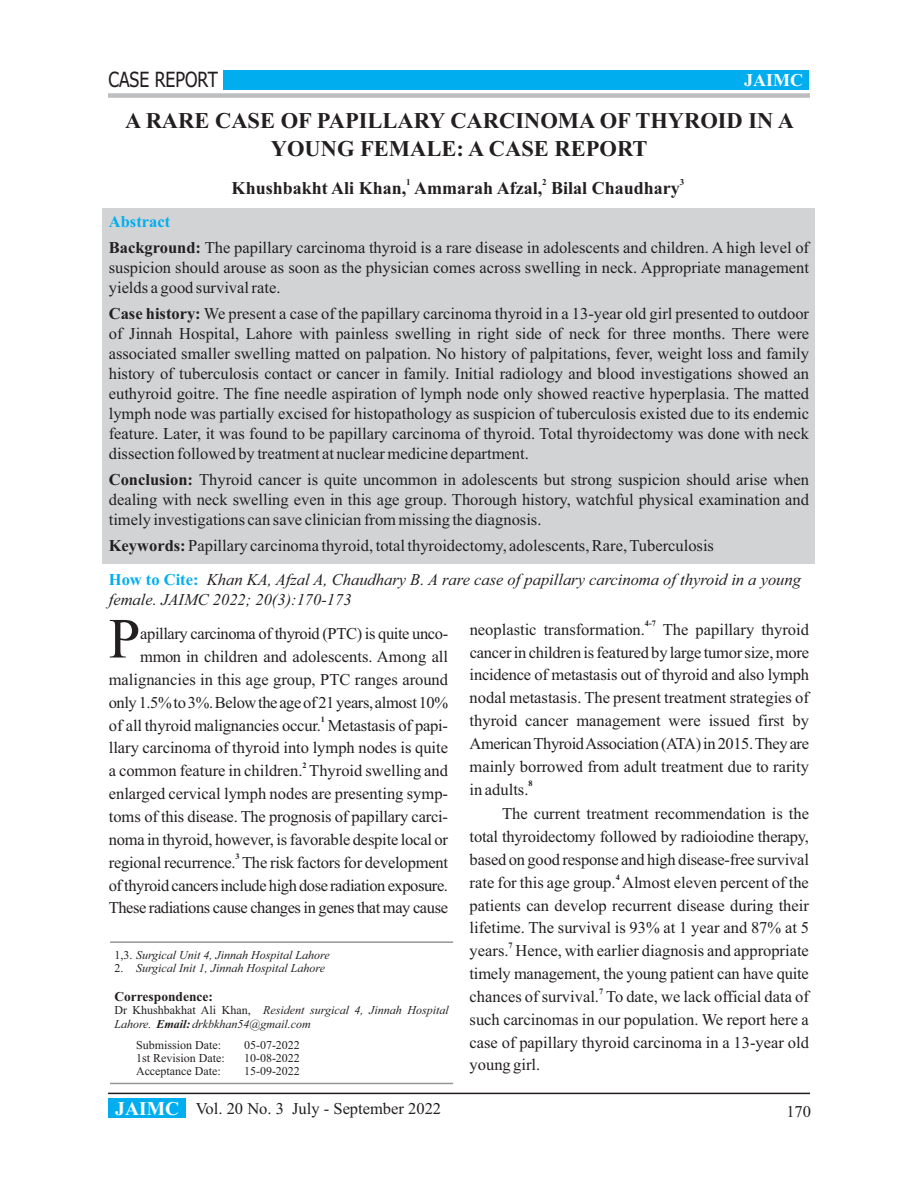
<style>
.page{position:relative;width:918px;height:1188px;background:#fff}
.page>*{position:absolute;margin:0;border:0;box-sizing:border-box;transform-origin:0 0}
.t1{font:56.7px "Times New Roman";color:#231f20}
.t2{font:700 22.5px/28.8px "Times New Roman";color:#231f20;text-align:center}
.t3{font:21px "Tahoma";color:#231f20;scale:.84 1}
.t4{font:700 18px "Times New Roman";color:#231f20}
.t5{font:700 18px "Times New Roman";color:#fff}
.t6{font:16.5px/22.8px "Times New Roman";color:#231f20;text-align:justify}
.t7{font:italic 16.5px/20.1px "Times New Roman";color:#231f20}
.t8{font:700 13.5px "Times New Roman";color:#231f20}
.t9{font:italic 12px/13.4px "Times New Roman";color:#231f20}
.t10{font:12px "Times New Roman";color:#231f20}
.t11{font:700 9px "Times New Roman";color:#231f20}
.t12{font:700 8.25px "Times New Roman";color:#231f20}
.s1{font-weight:700;color:#00aeef}
.s2{font-weight:700}
.s3{font-weight:700;font-style:normal;color:#00aeef}
.s4{font-style:normal}
.s5{font-weight:700;font-size:19.5px;color:#fff}
</style>
<div class="page">
<div style="left:103px;top:208px;width:712px;height:356px;background:#d1d3d4"></div>
<div style="left:223px;top:70px;width:586px;height:19px;background:#00aeef"></div>
<div style="left:108px;top:93px;width:702px;height:5px;background:#bcbec0"></div>
<hr style="left:108px;top:1093px;width:702px;height:1px;background:#231f20">
<div style="left:108px;top:1098px;width:77px;height:20px;background:#00aeef"></div>
<hr style="left:110px;top:941px;width:343px;height:2px;background:#949698">
<hr style="left:110px;top:1083px;width:343px;height:1px;background:#949698">
<p class="t3" style="left:109px;top:71px;width:132px">CASE REPORT</p>
<p class="t5" style="left:744px;top:73px;width:60px">JAIMC</p>
<h2 class="t2" style="left:125px;top:108px;width:671px">A RARE CASE OF PAPILLARY CARCINOMA OF THYROID IN A<br>YOUNG FEMALE: A CASE REPORT</h2>
<p class="t11" style="left:406px;top:179px;width:6px">1</p>
<p class="t11" style="left:542px;top:179px;width:6px">2</p>
<p class="t11" style="left:680px;top:179px;width:6px">3</p>
<p class="t4" style="left:232px;top:181px;width:450px">Khushbakht Ali Khan, Ammarah Afzal, Bilal Chaudhary</p>
<p class="t6" style="left:109px;top:211px;width:702px;line-height:25.7px"><span class="s1">Abstract<br></span><span class="s2">Background:</span> The papillary carcinoma thyroid is a rare disease in adolescents and children. A high level of</p>
<p class="t6" style="left:109px;top:259px;width:702px;line-height:20.1px">suspicion should arouse as soon as the physician comes across swelling in neck. Appropriate management yields a good survival rate.</p>
<p class="t6" style="left:109px;top:305px;width:702px;line-height:20.1px"><span class="s2">Case history:</span> We present a case of the papillary carcinoma thyroid in a 13-year old girl presented to outdoor of Jinnah Hospital, Lahore with painless swelling in right side of neck for three months. There were associated smaller swelling matted on palpation. No history of palpitations, fever, weight loss and family history of tuberculosis contact or cancer in family. Initial radiology and blood investigations showed an euthyroid goitre. The fine needle aspiration of lymph node only showed reactive hyperplasia. The matted lymph node was partially excised for histopathology as suspicion of tuberculosis existed due to its endemic feature. Later, it was found to be papillary carcinoma of thyroid. Total thyroidectomy was done with neck dissection followed by treatment at nuclear medicine department.</p>
<p class="t6" style="left:109px;top:471px;width:702px;line-height:20.1px"><span class="s2">Conclusion:</span> Thyroid cancer is quite uncommon in adolescents but strong suspicion should arise when dealing with neck swelling even in this age group. Thorough history, watchful physical examination and timely investigations can save clinician from missing the diagnosis.</p>
<p class="t6" style="left:109px;top:535px;width:607px"><span class="s2">Keywords:</span> Papillary carcinoma thyroid, total thyroidectomy, adolescents, Rare, Tuberculosis</p>
<p class="t7" style="left:109px;top:571px;width:694px"><span class="s3">How to Cite:</span> Khan KA, Afzal A, Chaudhary B. A rare case of papillary carcinoma of thyroid in a young female. JAIMC 2022; 20(3):170-173</p>
<h1 class="t1" style="left:109px;top:618px;width:33px">P</h1>
<p class="t6" style="left:109px;top:624px;width:341px;text-align:right">apillary carcinoma of thyroid (PTC) is quite unco&shy;mmon in children and adolescents. Among all malignancies in this age group, PTC ranges around only1.5%to3%.Belowtheageof21years,almost10%</p>
<p class="t12" style="left:321px;top:717px;width:6px">1</p>
<p class="t6" style="left:109px;top:715px;width:341px">of all thyroid malignancies occur. Metastasis of papi&shy;llary carcinoma of thyroid into lymph nodes is quite</p>
<p class="t12" style="left:303px;top:762px;width:6px">2</p>
<p class="t6" style="left:109px;top:761px;width:341px">a common feature in children. Thyroid swelling and enlarged cervical lymph nodes are presenting symp&shy;toms of this disease. The prognosis of papillary carci&shy;noma in thyroid, however, is favorable despite local or</p>
<p class="t12" style="left:236px;top:854px;width:6px">3</p>
<p class="t6" style="left:109px;top:852px;width:341px">regional recurrence. The risk factors for development ofthyroid cancersinclude high dose radiation exposure.<br>These radiations cause changes in genes that may cause</p>
<p class="t9" style="left:114px;top:950px;width:217px"><span class="s4">1,3.</span> Surgical Unit 4, Jinnah Hospital Lahore</p>
<p class="t9" style="left:114px;top:963px;width:212px"><span class="s4">2.</span> Surgical Init 1, Jinnah Hospital Lahore</p>
<p class="t8" style="left:114px;top:991px;width:100px">Correspondence:</p>
<p class="t9" style="left:114px;top:1005px;width:336px"><span class="s4">Dr Khushbakhat Ali Khan,</span> Resident surgical 4, Jinnah Hospital<br>Lahore. <span class="s2">Email:</span> drkbkhan54@gmail.com</p>
<p class="t10" style="left:136px;top:1040px;width:87px">Submission Date:</p>
<p class="t10" style="left:244px;top:1040px;width:57px">05-07-2022</p>
<p class="t10" style="left:136px;top:1054px;width:90px">1st Revision Date:</p>
<p class="t10" style="left:244px;top:1054px;width:57px">10-08-2022</p>
<p class="t10" style="left:136px;top:1067px;width:86px">Acceptance Date:</p>
<p class="t10" style="left:244px;top:1067px;width:57px">15-09-2022</p>
<p class="t12" style="left:645px;top:621px;width:12px">4-7</p>
<p class="t6" style="left:470px;top:619px;width:341px">neoplastic transformation. The papillary thyroid cancerin children isfeatured by large tumorsize,more incidence of metastasis out of thyroid and also lymph nodal metastasis. The present treatment strategies of thyroid cancer management were issued first by AmericanThyroidAssociation(ATA)in2015.Theyare mainly borrowed from adult treatment due to rarity</p>
<p class="t12" style="left:528px;top:781px;width:6px">8</p>
<p class="t6" style="left:502px;top:778px;width:308px;line-height:24.6px;text-indent:-32px">in adults.<br>The current treatment recommendation is the</p>
<p class="t6" style="left:470px;top:827px;width:341px">total thyroidectomy followed by radioiodine therapy, based on good response and high disease-free survival</p>
<p class="t12" style="left:616px;top:874px;width:6px">4</p>
<p class="t6" style="left:470px;top:872px;width:341px">rate for this age group. Almost eleven percent of the patients can develop recurrent disease during their lifetime. The survival is 93% at 1 year and 87% at 5</p>
<p class="t12" style="left:509px;top:942px;width:6px">7</p>
<p class="t6" style="left:470px;top:941px;width:341px">years. Hence, with earlier diagnosis and appropriate timely management, the young patient can have quite</p>
<p class="t12" style="left:599px;top:988px;width:6px">7</p>
<p class="t6" style="left:470px;top:987px;width:341px">chances of survival. To date, we lack official data of such carcinomas in our population. We report here a case of papillary thyroid carcinoma in a 13-year old young girl.</p>
<p class="t6" style="left:115px;top:1098px;width:327px"><span class="s5">JAIMC</span> Vol. 20 No. 3 July - September 2022</p>
<p class="t6" style="left:786px;top:1101px;width:26px">170</p>
</div>
